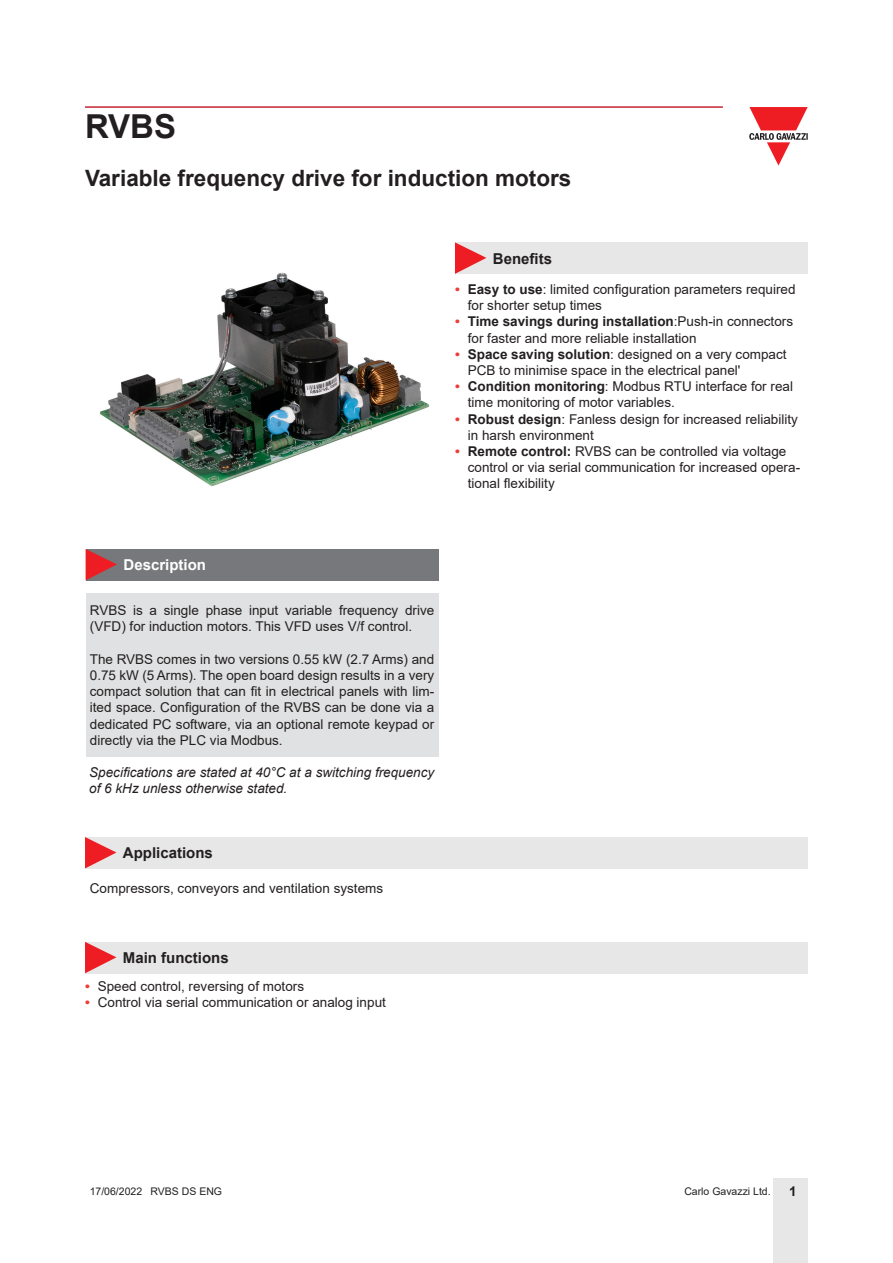
<style>
.page{position:relative;width:893px;height:1263px;background:#fff}
.page>*{position:absolute;margin:0;border:0;box-sizing:border-box;transform-origin:0 0}
.t1{font:700 33px "Arial";color:#231f20}
.t2{font:700 22.5px "Arial";color:#231f20}
.Block_Header{font:700 15px "Arial";color:#231f20}
.Block_Header-2{font:700 15px "Arial";color:#fff}
.Body{font:13.5px/16.2px "Arial";color:#231f20}
.Body-2{font:italic 13.5px/16.2px "Arial";color:#231f20}
.t3{font:700 13.5px "Arial";color:#231f20}
.t4{font:10.5px "Arial";color:#231f20}
.s1{font-weight:700;color:#ee3e34}
.s2{font-weight:700}
</style>
<div class="page">
<hr style="left:85px;top:106px;width:638px;height:2px;background:#c42633">
<div style="left:774px;top:1178px;width:34px;height:85px;background:#e7e7e8"></div>
<svg style="left:749px;top:107px;width:59px;height:59px"></svg>
<div style="left:455px;top:242px;width:353px;height:32px;background:#e7e7e8"></div>
<svg style="left:455px;top:242px;width:31px;height:32px"></svg>
<div style="left:86px;top:549px;width:353px;height:31px;background:#77787b"></div>
<svg style="left:86px;top:549px;width:31px;height:31px"></svg>
<div style="left:85px;top:837px;width:723px;height:31px;background:#e7e7e8"></div>
<svg style="left:85px;top:837px;width:31px;height:31px"></svg>
<div style="left:86px;top:593px;width:353px;height:164px;background:#e0e1e2"></div>
<div style="left:85px;top:942px;width:723px;height:31px;background:#e7e7e8"></div>
<svg style="left:85px;top:942px;width:31px;height:31px"></svg>
<img style="left:100px;top:272px;width:329px;height:215px">
<h1 class="t1" style="left:85px;top:103px;width:93px">RVBS</h1>
<p class="t2" style="left:85px;top:163px;width:488px">Variable frequency drive for induction motors</p>
<p class="Block_Header" style="left:493px;top:248px;width:61px">Benefits</p>
<p class="Body" style="left:468px;top:281px;width:329px;text-indent:-13px"><span class="s1">•</span> <span class="s2">Easy to use</span>: limited configuration parameters required for shorter setup times</p>
<p class="Body" style="left:468px;top:313px;width:327px;text-indent:-13px"><span class="s1">•</span> <span class="s2">Time savings during installation</span>:Push-in connectors for faster and more reliable installation</p>
<p class="Body" style="left:468px;top:346px;width:320px;text-indent:-13px"><span class="s1">•</span> <span class="s2">Space saving solution</span>: designed on a very compact<br>PCB to minimise space in the electrical panel'</p>
<p class="Body" style="left:468px;top:378px;width:327px;text-indent:-13px"><span class="s1">•</span> <span class="s2">Condition monitoring</span>: Modbus RTU interface for real time monitoring of motor variables.</p>
<p class="Body" style="left:468px;top:411px;width:332px;text-indent:-13px"><span class="s1">•</span> <span class="s2">Robust design</span>: Fanless design for increased reliability in harsh environment</p>
<p class="Body" style="left:468px;top:443px;width:334px;text-indent:-13px"><span class="s1">•</span> <span class="s2">Remote control:</span> RVBS can be controlled via voltage control or via serial communication for increased opera&shy;tional flexibility</p>
<p class="Block_Header-2" style="left:123px;top:554px;width:84px">Description</p>
<p class="Body" style="left:90px;top:602px;width:346px">RVBS is a single phase input variable frequency drive (VFD) for induction motors. This VFD uses V/f control.</p>
<p class="Body" style="left:90px;top:651px;width:346px;text-align:justify">The RVBS comes in two versions 0.55 kW (2.7 Arms) and 0.75 kW (5 Arms). The open board design results in a very compact solution that can fit in electrical panels with lim&shy;ited space. Configuration of the RVBS can be done via a dedicated PC software, via an optional remote keypad or directly via the PLC via Modbus.</p>
<p class="Body-2" style="left:89px;top:764px;width:346px">Specifications are stated at 40°C at a switching frequency of 6 kHz unless otherwise stated.</p>
<p class="Block_Header" style="left:123px;top:842px;width:92px">Applications</p>
<p class="Body" style="left:90px;top:880px;width:295px">Compressors, conveyors and ventilation systems</p>
<p class="Block_Header" style="left:123px;top:947px;width:107px">Main functions</p>
<p class="Body" style="left:85px;top:978px;width:221px"><span class="s1">•</span> Speed control, reversing of motors</p>
<p class="Body" style="left:85px;top:994px;width:302px"><span class="s1">•</span> Control via serial communication or analog input</p>
<p class="t4" style="left:90px;top:1183px;width:134px">17/06/2022 RVBS DS ENG</p>
<p class="t4" style="left:684px;top:1183px;width:88px">Carlo Gavazzi Ltd.</p>
<p class="t3" style="left:789px;top:1181px;width:9px">1</p>
</div>
